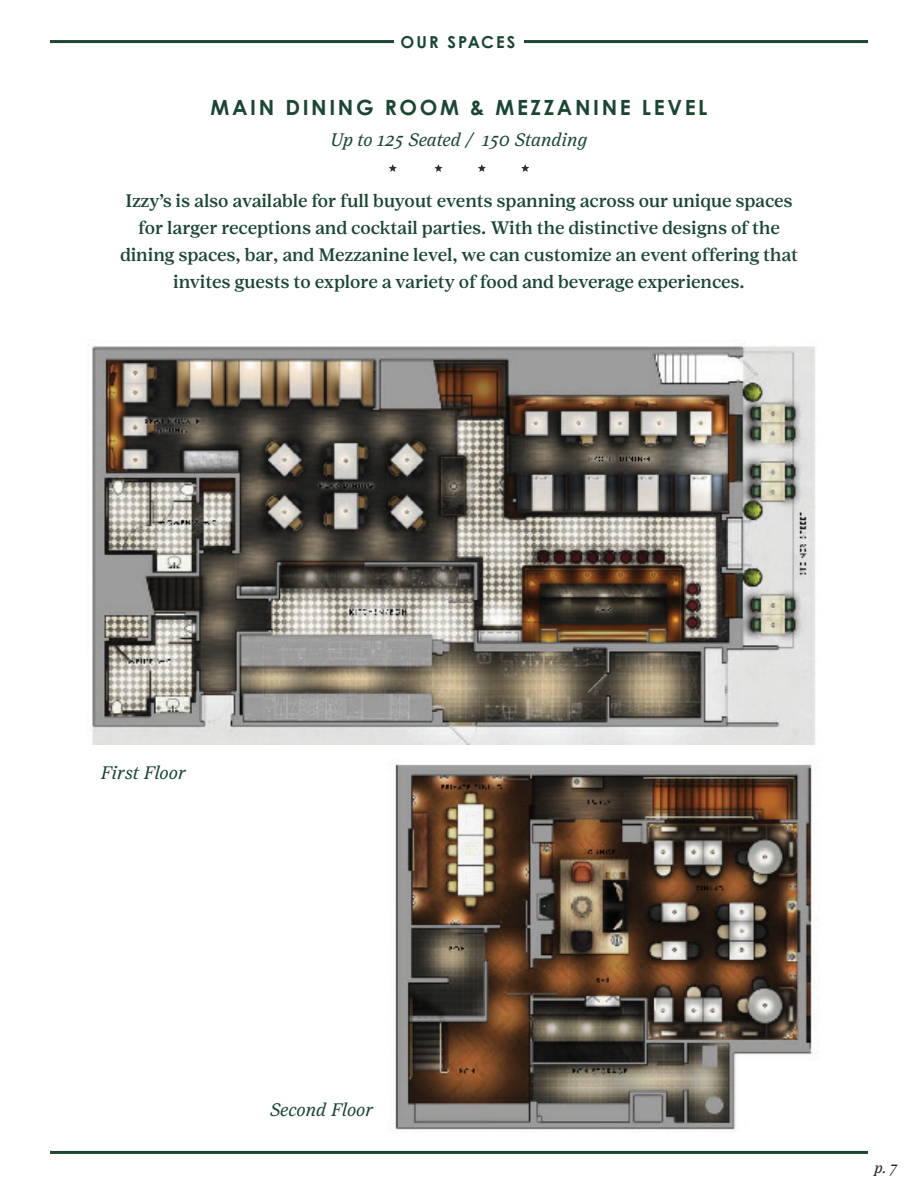
<style>
.page{position:relative;width:918px;height:1188px;background:#fff}
.page>*{position:absolute;margin:0;border:0;box-sizing:border-box;transform-origin:0 0}
.t1{font:700 21px "Century Gothic Pro";letter-spacing:.125em;color:#1a4632}
.t2{font:500 18px/27px "Lust Text";color:#1a4632;text-align:center}
.t3{font:italic 18px "Lust Text";letter-spacing:-.005em;color:#1a4632}
.t4{font:700 16.5px "Century Gothic Pro";letter-spacing:.125em;color:#1a4632}
.t5{font:italic 15px "Lust Text";color:#231f20}
</style>
<div class="page">
<img style="left:88px;top:344px;width:727px;height:401px">
<img style="left:395px;top:764px;width:423px;height:368px">
<hr style="left:50px;top:40px;width:818px;height:3px;background:#1a4632">
<hr style="left:50px;top:1151px;width:818px;height:3px;background:#1a4632">
<div style="left:394px;top:26px;width:130px;height:31px;background:#fff"></div>
<svg style="left:389px;top:164px;width:8px;height:8px"></svg>
<svg style="left:434px;top:164px;width:9px;height:8px"></svg>
<svg style="left:478px;top:164px;width:8px;height:8px"></svg>
<svg style="left:521px;top:164px;width:8px;height:8px"></svg>
<p class="t4" style="left:401px;top:31px;width:116px">OUR SPACES</p>
<p class="t1" style="left:211px;top:94px;width:498px">MAIN DINING ROOM &amp; MEZZANINE LEVEL</p>
<p class="t3" style="left:330px;top:129px;width:259px">Up to 125 Seated / 150 Standing</p>
<p class="t2" style="left:120px;top:187px;width:679px">Izzy’s is also available for full buyout events spanning across our unique spaces for larger receptions and cocktail parties. With the distinctive designs of the dining spaces, bar, and Mezzanine level, we can customize an event offering that invites guests to explore a variety of food and beverage experiences.</p>
<p class="t3" style="left:101px;top:763px;width:87px">First Floor</p>
<p class="t3" style="left:270px;top:1099px;width:105px">Second Floor</p>
<p class="t5" style="left:874px;top:1159px;width:25px">p. 7</p>
</div>
